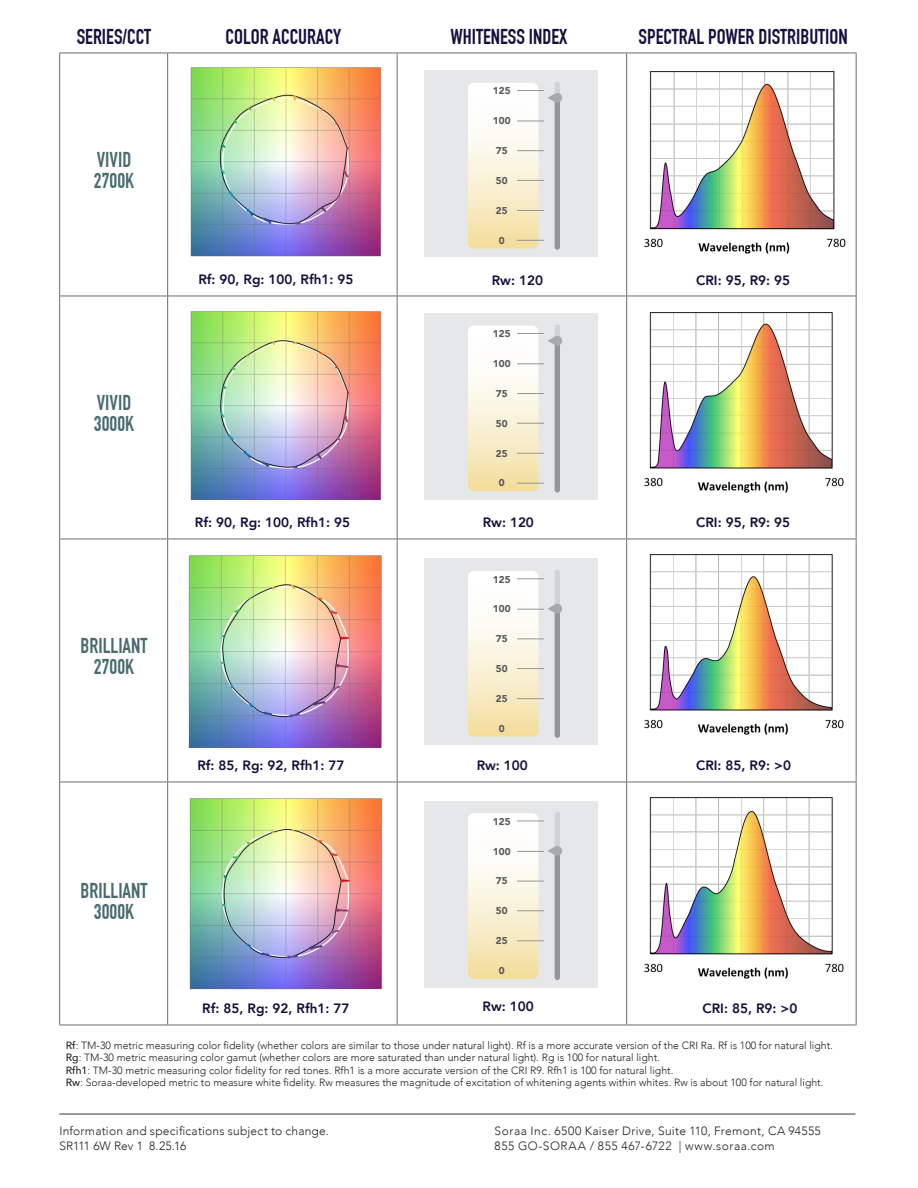
<style>
.page{position:relative;width:918px;height:1188px;background:#fff}
.page>*{position:absolute;margin:0;border:0;box-sizing:border-box;transform-origin:0 0}
.t1{font:700 21px "DIN Condensed";color:#140f3d}
.t2{font:700 21px/21px "DIN Condensed";color:#496b6e}
.t3{font:800 13.5px "Avenir";color:#120e3c}
.t4{font:300 12px/15px "Avenir";letter-spacing:.025em;color:#231f20}
.t5{font:300 10.5px/12.6px "Avenir";color:#231f20}
.t6{font:900 9.9px "Avenir";color:#57585a}
.s1{font-weight:500}
</style>
<div class="page">
<hr style="left:59px;top:53px;width:109px;height:1px;background:#6c6d70">
<hr style="left:59px;top:53px;width:1px;height:243px;background:#6c6d70">
<hr style="left:168px;top:53px;width:229px;height:1px;background:#6c6d70">
<hr style="left:167px;top:53px;width:1px;height:243px;background:#6c6d70">
<hr style="left:397px;top:53px;width:230px;height:1px;background:#6c6d70">
<hr style="left:397px;top:53px;width:1px;height:243px;background:#6c6d70">
<hr style="left:627px;top:53px;width:230px;height:1px;background:#6c6d70">
<hr style="left:626px;top:53px;width:1px;height:243px;background:#6c6d70">
<hr style="left:856px;top:53px;width:1px;height:243px;background:#6c6d70">
<hr style="left:59px;top:296px;width:109px;height:1px;background:#6c6d70">
<hr style="left:59px;top:296px;width:1px;height:243px;background:#6c6d70">
<hr style="left:168px;top:296px;width:229px;height:1px;background:#6c6d70">
<hr style="left:167px;top:296px;width:1px;height:243px;background:#6c6d70">
<hr style="left:397px;top:296px;width:230px;height:1px;background:#6c6d70">
<hr style="left:397px;top:296px;width:1px;height:243px;background:#6c6d70">
<hr style="left:627px;top:296px;width:230px;height:1px;background:#6c6d70">
<hr style="left:626px;top:296px;width:1px;height:243px;background:#6c6d70">
<hr style="left:856px;top:296px;width:1px;height:243px;background:#6c6d70">
<hr style="left:59px;top:539px;width:109px;height:1px;background:#6c6d70">
<hr style="left:59px;top:539px;width:1px;height:243px;background:#6c6d70">
<hr style="left:168px;top:539px;width:229px;height:1px;background:#6c6d70">
<hr style="left:167px;top:539px;width:1px;height:243px;background:#6c6d70">
<hr style="left:397px;top:539px;width:230px;height:1px;background:#6c6d70">
<hr style="left:397px;top:539px;width:1px;height:243px;background:#6c6d70">
<hr style="left:627px;top:539px;width:230px;height:1px;background:#6c6d70">
<hr style="left:626px;top:539px;width:1px;height:243px;background:#6c6d70">
<hr style="left:856px;top:539px;width:1px;height:243px;background:#6c6d70">
<hr style="left:59px;top:782px;width:109px;height:1px;background:#6c6d70">
<hr style="left:59px;top:782px;width:1px;height:243px;background:#6c6d70">
<hr style="left:168px;top:782px;width:229px;height:1px;background:#6c6d70">
<hr style="left:167px;top:782px;width:1px;height:243px;background:#6c6d70">
<hr style="left:397px;top:782px;width:230px;height:1px;background:#6c6d70">
<hr style="left:397px;top:782px;width:1px;height:243px;background:#6c6d70">
<hr style="left:627px;top:782px;width:230px;height:1px;background:#6c6d70">
<hr style="left:626px;top:782px;width:1px;height:243px;background:#6c6d70">
<hr style="left:856px;top:782px;width:1px;height:243px;background:#6c6d70">
<hr style="left:59px;top:1025px;width:109px;height:1px;background:#6c6d70">
<hr style="left:168px;top:1025px;width:229px;height:1px;background:#6c6d70">
<hr style="left:397px;top:1025px;width:230px;height:1px;background:#6c6d70">
<hr style="left:627px;top:1025px;width:230px;height:1px;background:#6c6d70">
<img style="left:190px;top:67px;width:192px;height:190px">
<img style="left:190px;top:311px;width:192px;height:189px">
<img style="left:644px;top:71px;width:201px;height:183px">
<img style="left:644px;top:313px;width:200px;height:180px">
<img style="left:189px;top:798px;width:194px;height:192px">
<img style="left:188px;top:555px;width:194px;height:193px">
<img style="left:644px;top:554px;width:200px;height:181px">
<img style="left:644px;top:798px;width:200px;height:181px">
<div style="left:424px;top:71px;width:174px;height:186px;background:#e6e7e9"></div>
<div style="left:555px;top:81px;width:5px;height:169px;background:#d1d2d4;border-radius:3px"></div>
<div style="left:555px;top:98px;width:5px;height:152px;background:#939598;border-radius:3px"></div>
<svg style="left:468px;top:83px;width:94px;height:165px"></svg>
<div style="left:424px;top:313px;width:174px;height:187px;background:#e6e7e9"></div>
<div style="left:555px;top:324px;width:5px;height:168px;background:#d1d2d4;border-radius:3px"></div>
<div style="left:555px;top:341px;width:5px;height:151px;background:#939598;border-radius:3px"></div>
<svg style="left:468px;top:326px;width:94px;height:165px"></svg>
<div style="left:424px;top:559px;width:174px;height:186px;background:#e6e7e9"></div>
<div style="left:555px;top:570px;width:5px;height:168px;background:#d1d2d4;border-radius:3px"></div>
<div style="left:555px;top:608px;width:5px;height:130px;background:#a8aaad;border-radius:3px"></div>
<svg style="left:468px;top:571px;width:94px;height:166px"></svg>
<div style="left:424px;top:801px;width:174px;height:186px;background:#e6e7e9"></div>
<div style="left:555px;top:812px;width:5px;height:168px;background:#d1d2d4;border-radius:3px"></div>
<div style="left:555px;top:850px;width:5px;height:130px;background:#9c9ea1;border-radius:3px"></div>
<svg style="left:468px;top:813px;width:94px;height:166px"></svg>
<hr style="left:59px;top:1113px;width:796px;height:2px;background:#76787b">
<h1 class="t1" style="left:77px;top:24px;width:76px">SERIES/CCT</h1>
<h1 class="t1" style="left:226px;top:24px;width:117px">COLOR ACCURACY</h1>
<h1 class="t1" style="left:450px;top:24px;width:118px">WHITENESS INDEX</h1>
<h1 class="t1" style="left:639px;top:24px;width:211px">SPECTRAL POWER DISTRIBUTION</h1>
<p class="t6" style="left:493px;top:82px;width:19px">125</p>
<p class="t6" style="left:493px;top:112px;width:19px">100</p>
<h1 class="t2" style="left:94px;top:149px;width:42px">VIVID<br>2700K</h1>
<p class="t6" style="left:496px;top:142px;width:13px">75</p>
<p class="t6" style="left:496px;top:172px;width:13px">50</p>
<p class="t6" style="left:496px;top:202px;width:13px">25</p>
<p class="t6" style="left:499px;top:232px;width:7px">0</p>
<p class="t3" style="left:198px;top:269px;width:157px">Rf: 90, Rg: 100, Rfh1: 95</p>
<p class="t3" style="left:492px;top:270px;width:53px">Rw: 120</p>
<p class="t3" style="left:696px;top:270px;width:95px">CRI: 95, R9: 95</p>
<p class="t6" style="left:493px;top:325px;width:19px">125</p>
<p class="t6" style="left:493px;top:355px;width:19px">100</p>
<h1 class="t2" style="left:94px;top:393px;width:42px">VIVID<br>3000K</h1>
<p class="t6" style="left:496px;top:385px;width:13px">75</p>
<p class="t6" style="left:496px;top:415px;width:13px">50</p>
<p class="t6" style="left:496px;top:445px;width:13px">25</p>
<p class="t6" style="left:499px;top:475px;width:7px">0</p>
<p class="t3" style="left:195px;top:511px;width:157px">Rf: 90, Rg: 100, Rfh1: 95</p>
<p class="t3" style="left:483px;top:511px;width:53px">Rw: 120</p>
<p class="t3" style="left:696px;top:511px;width:95px">CRI: 95, R9: 95</p>
<p class="t6" style="left:493px;top:571px;width:19px">125</p>
<p class="t6" style="left:493px;top:601px;width:19px">100</p>
<h1 class="t2" style="left:81px;top:635px;width:68px;text-align:center">BRILLIANT<br>2700K</h1>
<p class="t6" style="left:496px;top:630px;width:13px">75</p>
<p class="t6" style="left:496px;top:660px;width:13px">50</p>
<p class="t6" style="left:496px;top:690px;width:13px">25</p>
<p class="t6" style="left:499px;top:720px;width:7px">0</p>
<p class="t3" style="left:197px;top:755px;width:149px">Rf: 85, Rg: 92, Rfh1: 77</p>
<p class="t3" style="left:477px;top:755px;width:53px">Rw: 100</p>
<p class="t3" style="left:696px;top:755px;width:96px">CRI: 85, R9: &gt;0</p>
<p class="t6" style="left:493px;top:813px;width:19px">125</p>
<p class="t6" style="left:493px;top:843px;width:19px">100</p>
<h1 class="t2" style="left:81px;top:880px;width:68px;text-align:center">BRILLIANT<br>3000K</h1>
<p class="t6" style="left:496px;top:873px;width:13px">75</p>
<p class="t6" style="left:496px;top:902px;width:13px">50</p>
<p class="t6" style="left:496px;top:932px;width:13px">25</p>
<p class="t6" style="left:499px;top:962px;width:7px">0</p>
<p class="t3" style="left:202px;top:998px;width:149px">Rf: 85, Rg: 92, Rfh1: 77</p>
<p class="t3" style="left:483px;top:996px;width:53px">Rw: 100</p>
<p class="t3" style="left:703px;top:998px;width:96px">CRI: 85, R9: &gt;0</p>
<p class="t5" style="left:66px;top:1039px;width:769px"><span class="s1">Rf</span>: TM-30 metric measuring color fidelity (whether colors are similar to those under natural light). Rf is a more accurate version of the CRI Ra. Rf is 100 for natural light.<br><span class="s1">Rg</span>: TM-30 metric measuring color gamut (whether colors are more saturated than under natural light). Rg is 100 for natural light.<br><span class="s1">Rfh1</span>: TM-30 metric measuring color fidelity for red tones. Rfh1 is a more accurate version of the CRI R9. Rfh1 is 100 for natural light.<br><span class="s1">Rw</span>: Soraa-developed metric to measure white fidelity. Rw measures the magnitude of excitation of whitening agents within whites. Rw is about 100 for natural light.</p>
<p class="t4" style="left:59px;top:1123px;width:271px">Information and specifications subject to change.<br>SR111 6W Rev 1 8.25.16</p>
<p class="t4" style="left:495px;top:1123px;width:328px">Soraa Inc. 6500 Kaiser Drive, Suite 110, Fremont, CA 94555<br>855 GO-SORAA / 855 467-6722 | www.soraa.com</p>
</div>
